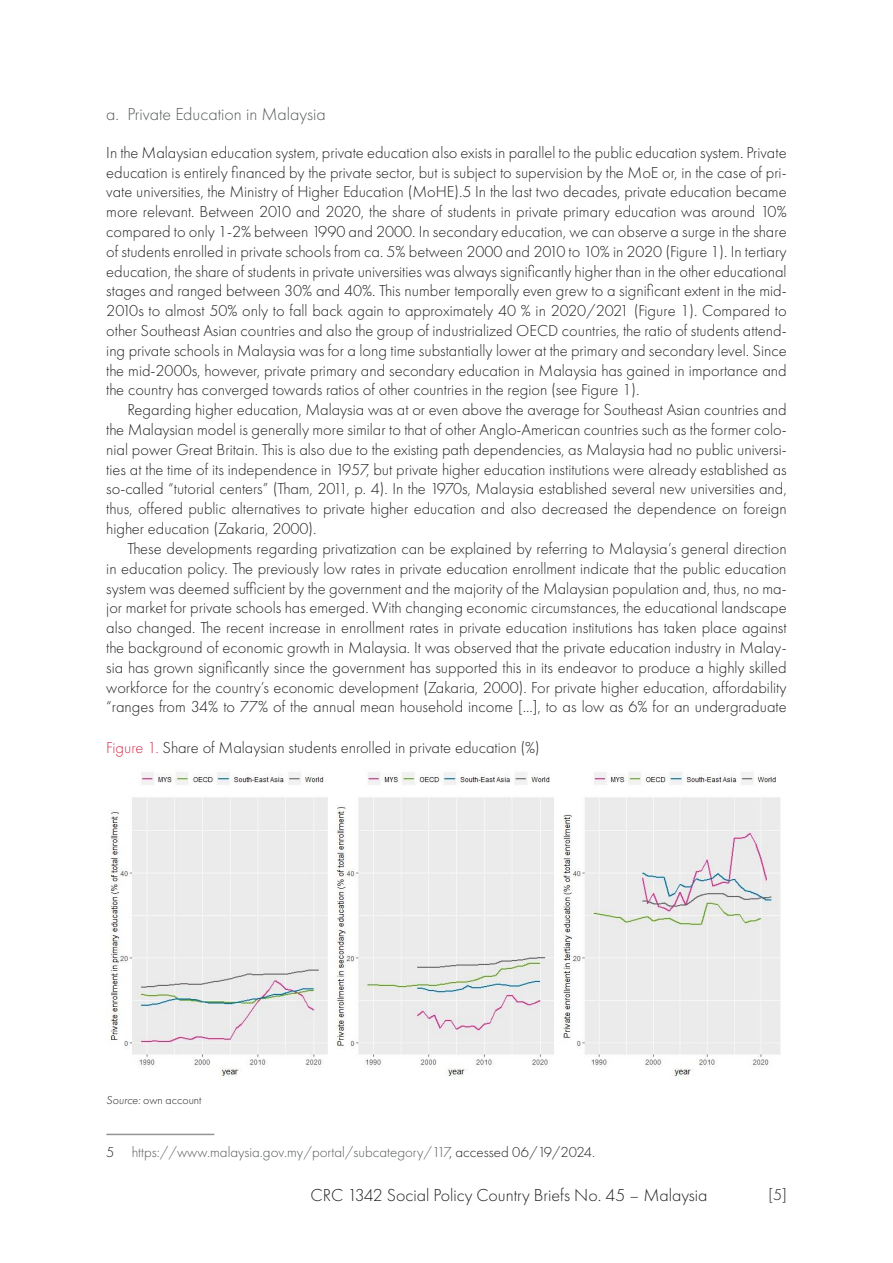
<style>
.page{position:relative;width:893px;height:1263px;background:#fff}
.page>*{position:absolute;margin:0;border:0;box-sizing:border-box;transform-origin:0 0}
.t1{font:300 18px "Futura PT";color:#231f20}
.t2{font:300 18px "Futura PT";color:#565a5b}
.Std_Absatz_ohne_einzug{font:300 16.5px/19.8px "Futura PT";color:#231f20;text-align:justify}
.Fußnotentext{font:300 15px "Futura PT";color:#565a5b}
.quelle{font:300 12px "Futura PT";color:#231f20}
.s1{color:#d3304e}
.s2{font-style:italic}
.s3{color:#231f20}
</style>
<div class="page">
<hr style="left:106px;top:1134px;width:108px;height:1px;background:#939598">
<img style="left:109px;top:772px;width:672px;height:305px">
<p class="t2" style="left:106px;top:104px;width:221px">a. Private Education in Malaysia</p>
<p class="Std_Absatz_ohne_einzug" style="left:106px;top:143px;width:682px">In the Malaysian education system, private education also exists in parallel to the public education system. Private education is entirely financed by the private sector, but is subject to supervision by the MoE or, in the case of pri&shy;vate universities, the Ministry of Higher Education (MoHE).5 In the last two decades, private education became more relevant. Between 2010 and 2020, the share of students in private primary education was around 10% compared to only 1-2% between 1990 and 2000. In secondary education, we can observe a surge in the share of students enrolled in private schools from ca. 5% between 2000 and 2010 to 10% in 2020 (Figure 1). In tertiary education, the share of students in private universities was always significantly higher than in the other educational stages and ranged between 30% and 40%. This number temporally even grew to a significant extent in the mid-2010s to almost 50% only to fall back again to approximately 40 % in 2020/2021 (Figure 1). Compared to other Southeast Asian countries and also the group of industrialized OECD countries, the ratio of students attend&shy;ing private schools in Malaysia was for a long time substantially lower at the primary and secondary level. Since the mid-2000s, however, private primary and secondary education in Malaysia has gained in importance and the country has converged towards ratios of other countries in the region (see Figure 1).</p>
<p class="Std_Absatz_ohne_einzug" style="left:106px;top:400px;width:682px;text-indent:21px">Regarding higher education, Malaysia was at or even above the average for Southeast Asian countries and the Malaysian model is generally more similar to that of other Anglo-American countries such as the former colo&shy;nial power Great Britain. This is also due to the existing path dependencies, as Malaysia had no public universi&shy;ties at the time of its independence in 1957, but private higher education institutions were already established as so-called “tutorial centers” (Tham, 2011, p. 4). In the 1970s, Malaysia established several new universities and, thus, offered public alternatives to private higher education and also decreased the dependence on foreign higher education (Zakaria, 2000).</p>
<p class="Std_Absatz_ohne_einzug" style="left:106px;top:539px;width:682px;text-indent:21px">These developments regarding privatization can be explained by referring to Malaysia’s general direction in education policy. The previously low rates in private education enrollment indicate that the public education system was deemed sufficient by the government and the majority of the Malaysian population and, thus, no ma&shy;jor market for private schools has emerged. With changing economic circumstances, the educational landscape also changed. The recent increase in enrollment rates in private education institutions has taken place against the background of economic growth in Malaysia. It was observed that the private education industry in Malay&shy;sia has grown significantly since the government has supported this in its endeavor to produce a highly skilled workforce for the country’s economic development (Zakaria, 2000). For private higher education, affordability “ranges from 34% to 77% of the annual mean household income […], to as low as 6% for an undergraduate</p>
<p class="Std_Absatz_ohne_einzug" style="left:106px;top:737px;width:435px"><span class="s1">Figure 1.</span> Share of Malaysian students enrolled in private education (%)</p>
<p class="quelle" style="left:106px;top:1093px;width:97px"><span class="s2">Source:</span> own account</p>
<p class="Fußnotentext" style="left:106px;top:1143px;width:490px"><span class="s3">5</span> https://www.malaysia.gov.my/portal/subcategory/117<span class="s3">, accessed 06/19/2024.</span></p>
<p class="t1" style="left:311px;top:1185px;width:399px">CRC 1342 Social Policy Country Briefs No. 45 – Malaysia</p>
<p class="Std_Absatz_ohne_einzug" style="left:768px;top:1184px;width:20px">[5]</p>
</div>
